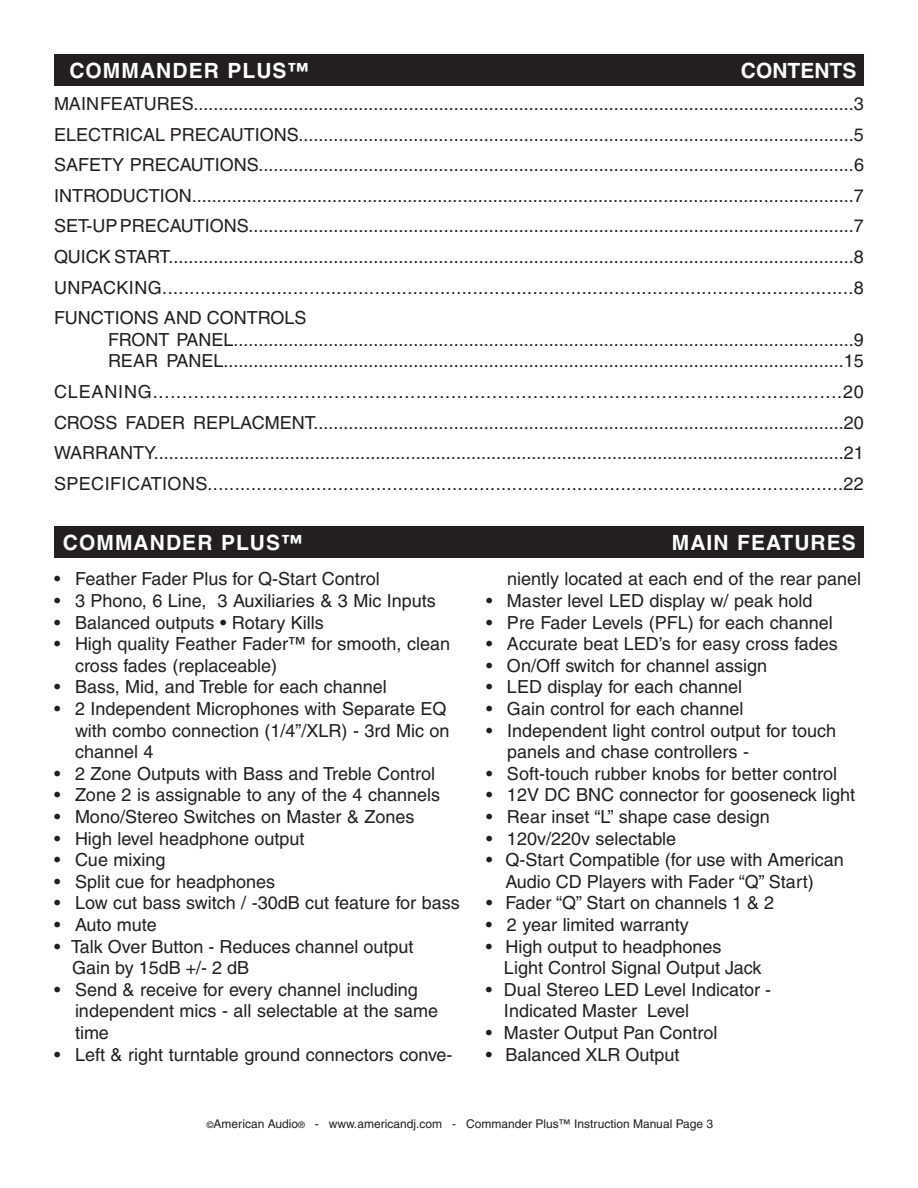
<style>
.page{position:relative;width:918px;height:1188px;background:#fff}
.page>*{position:absolute;margin:0;border:0;box-sizing:border-box;transform-origin:0 0}
.t1{font:700 21px "Helvetica CE";letter-spacing:.05em;color:#fff}
.t2{font:700 21px "Helvetica CE";color:#fcfcfc}
.t3{font:18px/21.6px "Helvetica CE";color:#231f20}
.t4{font:12px "Helvetica CE";color:#231f20}
.s1{font-size:9px}
</style>
<div class="page">
<div style="left:54px;top:54px;width:810px;height:32px;background:#231f20"></div>
<div style="left:54px;top:526px;width:810px;height:32px;background:#231f20"></div>
<p class="t1" style="left:69px;top:63px;width:241px">COMMANDER PLUS™</p>
<p class="t2" style="left:741px;top:63px;width:117px">CONTENTS</p>
<p class="t3" style="left:54px;top:90px;width:812px;line-height:30.6px;text-align:justify">MAIN FEATURES....................................................................................................................................3<br>ELECTRICAL PRECAUTIONS...............................................................................................................5<br>SAFETY PRECAUTIONS.......................................................................................................................6<br>INTRODUCTION....................................................................................................................................7<br>SET-UP PRECAUTIONS.........................................................................................................................7<br>QUICK START.........................................................................................................................................8<br>UNPACKING...............................................................................................................................8<br>FUNCTIONS AND CONTROLS</p>
<p class="t3" style="left:108px;top:330px;width:757px">FRONT PANEL............................................................................................................................9<br>REAR PANEL............................................................................................................................15</p>
<p class="t3" style="left:54px;top:378px;width:812px;line-height:30.6px;text-align:justify">CLEANING......................................................................................................................20<br>CROSS FADER REPLACMENT..........................................................................................................20<br>WARRANTY.........................................................................................................................................21<br>SPECIFICATIONS.....................................................................................................................22</p>
<p class="t1" style="left:63px;top:535px;width:241px">COMMANDER PLUS™</p>
<p class="t1" style="left:672px;top:535px;width:185px">MAIN FEATURES</p>
<p class="t3" style="left:54px;top:570px;width:327px">• Feather Fader Plus for Q-Start Control</p>
<p class="t3" style="left:54px;top:591px;width:383px">• 3 Phono, 6 Line, 3 Auxiliaries &amp; 3 Mic Inputs</p>
<p class="t3" style="left:54px;top:613px;width:271px">• Balanced outputs • Rotary Kills</p>
<p class="t3" style="left:75px;top:635px;width:377px;text-indent:-21px">• High quality Feather Fader™ for smooth, clean cross fades (replaceable)</p>
<p class="t3" style="left:54px;top:678px;width:334px">• Bass, Mid, and Treble for each channel</p>
<p class="t3" style="left:75px;top:699px;width:376px;text-indent:-21px">• 2 Independent Microphones with Separate EQ with combo connection (1/4”/XLR) - 3rd Mic on channel 4</p>
<p class="t3" style="left:54px;top:764px;width:383px">• 2 Zone Outputs with Bass and Treble Control</p>
<p class="t3" style="left:54px;top:786px;width:388px">• Zone 2 is assignable to any of the 4 channels</p>
<p class="t3" style="left:54px;top:807px;width:362px">• Mono/Stereo Switches on Master &amp; Zones</p>
<p class="t3" style="left:54px;top:829px;width:252px">• High level headphone output</p>
<p class="t3" style="left:54px;top:851px;width:113px">• Cue mixing</p>
<p class="t3" style="left:54px;top:872px;width:223px">• Split cue for headphones</p>
<p class="t3" style="left:54px;top:894px;width:407px">• Low cut bass switch / -30dB cut feature for bass</p>
<p class="t3" style="left:54px;top:915px;width:104px">• Auto mute</p>
<p class="t3" style="left:72px;top:937px;width:343px;text-indent:-18px">• Talk Over Button - Reduces channel output<br>Gain by 15dB +/- 2 dB</p>
<p class="t3" style="left:75px;top:980px;width:365px;text-indent:-21px">• Send &amp; receive for every channel including independent mics - all selectable at the same time</p>
<p class="t3" style="left:54px;top:1045px;width:400px">• Left &amp; right turntable ground connectors conve-</p>
<p class="t3" style="left:507px;top:570px;width:356px">niently located at each end of the rear panel</p>
<p class="t3" style="left:486px;top:591px;width:328px">• Master level LED display w/ peak hold</p>
<p class="t3" style="left:486px;top:613px;width:348px">• Pre Fader Levels (PFL) for each channel</p>
<p class="t3" style="left:486px;top:635px;width:353px">• Accurate beat LED’s for easy cross fades</p>
<p class="t3" style="left:486px;top:656px;width:283px">• On/Off switch for channel assign</p>
<p class="t3" style="left:486px;top:678px;width:258px">• LED display for each channel</p>
<p class="t3" style="left:486px;top:699px;width:259px">• Gain control for each channel</p>
<p class="t3" style="left:507px;top:721px;width:331px;text-indent:-21px">• Independent light control output for touch panels and chase controllers -</p>
<p class="t3" style="left:486px;top:764px;width:353px">• Soft-touch rubber knobs for better control</p>
<p class="t3" style="left:486px;top:786px;width:371px">• 12V DC BNC connector for gooseneck light</p>
<p class="t3" style="left:486px;top:807px;width:285px">• Rear inset “L” shape case design</p>
<p class="t3" style="left:486px;top:829px;width:192px">• 120v/220v selectable</p>
<p class="t3" style="left:486px;top:851px;width:359px;text-align:center">• Q-Start Compatible (for use with American<br>Audio CD Players with Fader “Q” Start)</p>
<p class="t3" style="left:486px;top:894px;width:290px">• Fader “Q” Start on channels 1 &amp; 2</p>
<p class="t3" style="left:486px;top:915px;width:204px">• 2 year limited warranty</p>
<p class="t3" style="left:504px;top:937px;width:259px;text-indent:-18px">• High output to headphones<br>Light Control Signal Output Jack</p>
<p class="t3" style="left:504px;top:980px;width:269px;text-indent:-18px">• Dual Stereo LED Level Indicator -<br>Indicated Master Level</p>
<p class="t3" style="left:486px;top:1023px;width:233px">• Master Output Pan Control</p>
<p class="t3" style="left:486px;top:1045px;width:195px">• Balanced XLR Output</p>
<p class="t4" style="left:207px;top:1119px;width:508px"><span class="s1">©</span>American Audio<span class="s1">®</span> - www.americandj.com - Commander Plus™ Instruction Manual Page 3</p>
</div>
